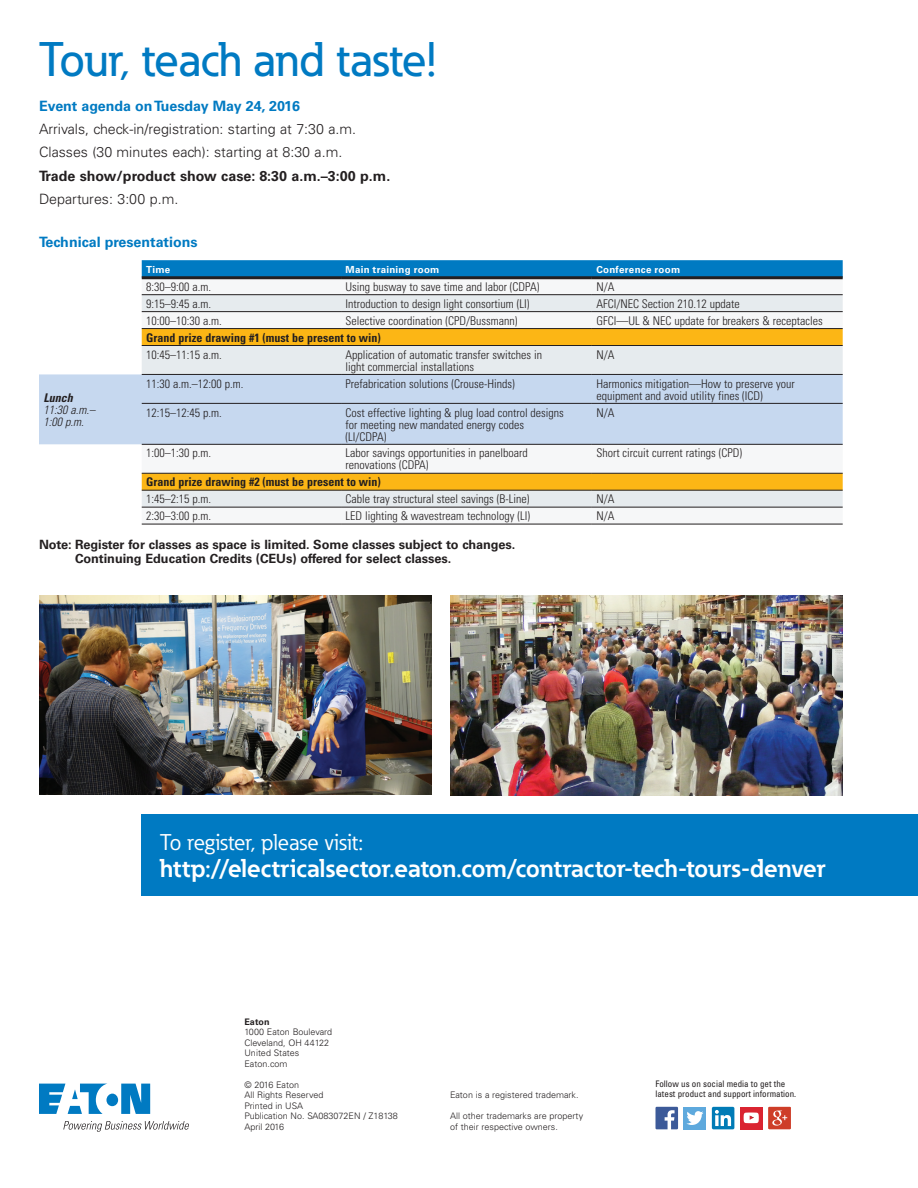
<style>
.page{position:relative;width:918px;height:1188px;background:#fff}
.page>*{position:absolute;margin:0;border:0;box-sizing:border-box;transform-origin:0 0}
.t1{font:500 48px "Eaton";letter-spacing:-.01em;color:#007ac2}
.t2{font:700 25.5px "Eaton";letter-spacing:-.005em;color:#fff}
.t3{font:22.5px "Eaton";color:#fff}
.t4{font:300 14.25px/23.2px "Univers LT Std";color:#231f20}
.t5{font:700 14.25px "Univers LT Std";color:#007ac2}
.t6{font:700 14.25px "Univers LT Std";color:#231f20}
.t7{font:700 12.75px/14.2px "Univers LT Std";letter-spacing:-.005em;color:#231f20}
.t8{font:300 condensed 12px/12px "Univers LT Std";color:#231f20}
.t9{font:700 condensed 12px "Univers LT Std";color:#231f20}
.t10{font:italic 300 condensed 12px/12px "Univers LT Std";color:#231f20}
.t11{font:italic 700 condensed 12px "Univers LT Std";color:#231f20}
.t12{font:700 9.75px "Univers LT Std";letter-spacing:.03em;color:#fff}
.t13{font:300 9px/10.5px "Univers LT Std";color:#231f20}
.t14{font:condensed 9px/10.5px "Univers LT Std";color:#231f20}
.t15{font:700 9px "Univers LT Std";color:#231f20}
</style>
<div class="page">
<div style="left:142px;top:260px;width:701px;height:16px;background:#007ac2"></div>
<div style="left:142px;top:279px;width:701px;height:245px;background:#f6f7f8"></div>
<svg style="left:142px;top:295px;width:701px;height:212px;fill:#e6ebee"></svg>
<svg style="left:142px;top:329px;width:701px;height:161px"></svg>
<div style="left:39px;top:374px;width:804px;height:70px;background:#c6d8ef"></div>
<hr style="left:142px;top:294px;width:199px;height:1px;background:#231f20">
<hr style="left:341px;top:294px;width:251px;height:1px;background:#231f20">
<hr style="left:592px;top:294px;width:251px;height:1px;background:#231f20">
<hr style="left:142px;top:311px;width:199px;height:1px;background:#231f20">
<hr style="left:341px;top:311px;width:251px;height:1px;background:#231f20">
<hr style="left:592px;top:311px;width:251px;height:1px;background:#231f20">
<hr style="left:142px;top:328px;width:199px;height:1px;background:#231f20">
<hr style="left:341px;top:328px;width:251px;height:1px;background:#231f20">
<hr style="left:592px;top:328px;width:251px;height:1px;background:#231f20">
<hr style="left:142px;top:374px;width:199px;height:1px;background:#231f20">
<hr style="left:142px;top:403px;width:199px;height:1px;background:#231f20">
<hr style="left:142px;top:444px;width:199px;height:1px;background:#231f20">
<hr style="left:142px;top:473px;width:199px;height:1px;background:#231f20">
<hr style="left:341px;top:473px;width:251px;height:1px;background:#231f20">
<hr style="left:592px;top:473px;width:251px;height:1px;background:#231f20">
<hr style="left:142px;top:507px;width:199px;height:1px;background:#231f20">
<hr style="left:142px;top:276px;width:199px;height:3px;background:#231f20">
<hr style="left:341px;top:276px;width:251px;height:3px;background:#231f20">
<hr style="left:592px;top:276px;width:251px;height:3px;background:#231f20">
<hr style="left:341px;top:374px;width:251px;height:1px;background:#231f20">
<hr style="left:592px;top:374px;width:251px;height:1px;background:#231f20">
<hr style="left:341px;top:403px;width:251px;height:1px;background:#231f20">
<hr style="left:592px;top:403px;width:251px;height:1px;background:#231f20">
<hr style="left:341px;top:444px;width:251px;height:1px;background:#231f20">
<hr style="left:592px;top:444px;width:251px;height:1px;background:#231f20">
<hr style="left:341px;top:507px;width:251px;height:1px;background:#231f20">
<hr style="left:592px;top:507px;width:251px;height:1px;background:#231f20">
<hr style="left:142px;top:524px;width:199px;height:1px;background:#231f20">
<hr style="left:341px;top:524px;width:251px;height:1px;background:#231f20">
<hr style="left:592px;top:524px;width:251px;height:1px;background:#231f20">
<hr style="left:142px;top:345px;width:199px;height:1px;background:#231f20">
<hr style="left:341px;top:345px;width:251px;height:1px;background:#231f20">
<hr style="left:592px;top:345px;width:251px;height:1px;background:#231f20">
<hr style="left:142px;top:490px;width:199px;height:1px;background:#231f20">
<hr style="left:341px;top:490px;width:251px;height:1px;background:#231f20">
<hr style="left:592px;top:490px;width:251px;height:1px;background:#231f20">
<div style="left:142px;top:814px;width:776px;height:82px;background:#007ac2"></div>
<img style="left:450px;top:596px;width:393px;height:199px">
<img style="left:39px;top:596px;width:393px;height:198px">
<div style="left:740px;top:1107px;width:23px;height:22px;background:#da2431"></div>
<div style="left:684px;top:1107px;width:22px;height:22px;background:#5ea9dd"></div>
<svg style="left:656px;top:1107px;width:22px;height:22px"></svg>
<svg style="left:686px;top:1111px;width:17px;height:14px"></svg>
<div style="left:712px;top:1107px;width:22px;height:22px;background:#007bb6;border-radius:2px"></div>
<svg style="left:715px;top:1110px;width:16px;height:16px"></svg>
<svg style="left:768px;top:1107px;width:23px;height:22px"></svg>
<img style="left:772px;top:1111px;width:10px;height:15px">
<svg style="left:744px;top:1113px;width:15px;height:10px"></svg>
<svg style="left:39px;top:1084px;width:111px;height:30px"></svg>
<svg style="left:63px;top:1121px;width:126px;height:11px"></svg>
<h1 class="t1" style="left:39px;top:30px;width:400px">Tour, teach and taste!</h1>
<p class="t5" style="left:39px;top:97px;width:263px">Event agenda on Tuesday May 24, 2016</p>
<p class="t4" style="left:39px;top:117px;width:319px">Arrivals, check-in/registration: starting at 7:30 a.m.<br>Classes (30 minutes each): starting at 8:30 a.m.</p>
<p class="t6" style="left:39px;top:167px;width:353px">Trade show/product show case: 8:30 a.m.–3:00 p.m.</p>
<p class="t4" style="left:39px;top:187px;width:141px">Departures: 3:00 p.m.</p>
<p class="t5" style="left:39px;top:233px;width:160px">Technical presentations</p>
<p class="t12" style="left:146px;top:264px;width:26px">Time</p>
<p class="t12" style="left:346px;top:264px;width:95px">Main training room</p>
<p class="t12" style="left:596px;top:264px;width:85px">Conference room</p>
<p class="t8" style="left:146px;top:281px;width:66px">8:30–9:00 a.m.</p>
<p class="t8" style="left:346px;top:281px;width:195px">Using busway to save time and labor (CDPA)</p>
<p class="t8" style="left:596px;top:281px;width:19px">N/A</p>
<p class="t8" style="left:146px;top:298px;width:66px">9:15–9:45 a.m.</p>
<p class="t8" style="left:346px;top:298px;width:185px">Introduction to design light consortium (LI)</p>
<p class="t8" style="left:596px;top:298px;width:145px">AFCI/NEC Section 210.12 update</p>
<p class="t8" style="left:146px;top:315px;width:77px">10:00–10:30 a.m.</p>
<p class="t8" style="left:346px;top:315px;width:173px">Selective coordination (CPD/Bussmann)</p>
<p class="t8" style="left:596px;top:315px;width:228px">GFCI—UL &amp; NEC update for breakers &amp; receptacles</p>
<p class="t9" style="left:146px;top:330px;width:236px">Grand prize drawing #1 (must be present to win)</p>
<p class="t8" style="left:146px;top:348px;width:77px">10:45–11:15 a.m.</p>
<p class="t8" style="left:346px;top:348px;width:198px">Application of automatic transfer switches in light commercial installations</p>
<p class="t8" style="left:596px;top:348px;width:19px">N/A</p>
<p class="t11" style="left:43px;top:390px;width:31px">Lunch</p>
<p class="t10" style="left:43px;top:404px;width:53px">11:30 a.m.–<br>1:00 p.m.</p>
<p class="t8" style="left:146px;top:377px;width:99px">11:30 a.m.–12:00 p.m.</p>
<p class="t8" style="left:346px;top:377px;width:171px">Prefabrication solutions (Crouse-Hinds)</p>
<p class="t8" style="left:596px;top:377px;width:200px">Harmonics mitigation—How to preserve your equipment and avoid utility fines (ICD)</p>
<p class="t8" style="left:146px;top:406px;width:77px">12:15–12:45 p.m.</p>
<p class="t8" style="left:346px;top:406px;width:220px">Cost effective lighting &amp; plug load control designs for meeting new mandated energy codes (LI/CDPA)</p>
<p class="t8" style="left:596px;top:406px;width:19px">N/A</p>
<p class="t8" style="left:146px;top:447px;width:66px">1:00–1:30 p.m.</p>
<p class="t8" style="left:346px;top:447px;width:184px">Labor savings opportunities in panelboard renovations (CDPA)</p>
<p class="t8" style="left:596px;top:447px;width:147px">Short circuit current ratings (CPD)</p>
<p class="t9" style="left:146px;top:475px;width:236px">Grand prize drawing #2 (must be present to win)</p>
<p class="t8" style="left:146px;top:493px;width:66px">1:45–2:15 p.m.</p>
<p class="t8" style="left:346px;top:493px;width:185px">Cable tray structural steel savings (B-Line)</p>
<p class="t8" style="left:596px;top:493px;width:19px">N/A</p>
<p class="t8" style="left:146px;top:510px;width:66px">2:30–3:00 p.m.</p>
<p class="t8" style="left:346px;top:510px;width:186px">LED lighting &amp; wavestream technology (LI)</p>
<p class="t8" style="left:596px;top:510px;width:19px">N/A</p>
<p class="t7" style="left:75px;top:538px;width:442px;text-indent:-36px">Note: Register for classes as space is limited. Some classes subject to changes.<br>Continuing Education Credits (CEUs) offered for select classes.</p>
<h3 class="t3" style="left:160px;top:828px;width:205px">To register, please visit:</h3>
<h2 class="t2" style="left:160px;top:853px;width:667px">http://electricalsector.eaton.com/contractor-tech-tours-denver</h2>
<p class="t15" style="left:244px;top:1016px;width:27px">Eaton</p>
<p class="t13" style="left:244px;top:1027px;width:89px">1000 Eaton Boulevard<br>Cleveland, OH 44122<br>United States<br>Eaton.com</p>
<p class="t13" style="left:244px;top:1079px;width:155px">© 2016 Eaton<br>All Rights Reserved<br>Printed in USA<br>Publication No. SA083072EN / Z18138<br>April 2016</p>
<p class="t13" style="left:450px;top:1090px;width:130px">Eaton is a registered trademark.</p>
<p class="t13" style="left:450px;top:1111px;width:135px">All other trademarks are property of their respective owners.</p>
<p class="t14" style="left:656px;top:1078px;width:142px">Follow us on social media to get the latest product and support information.</p>
</div>
